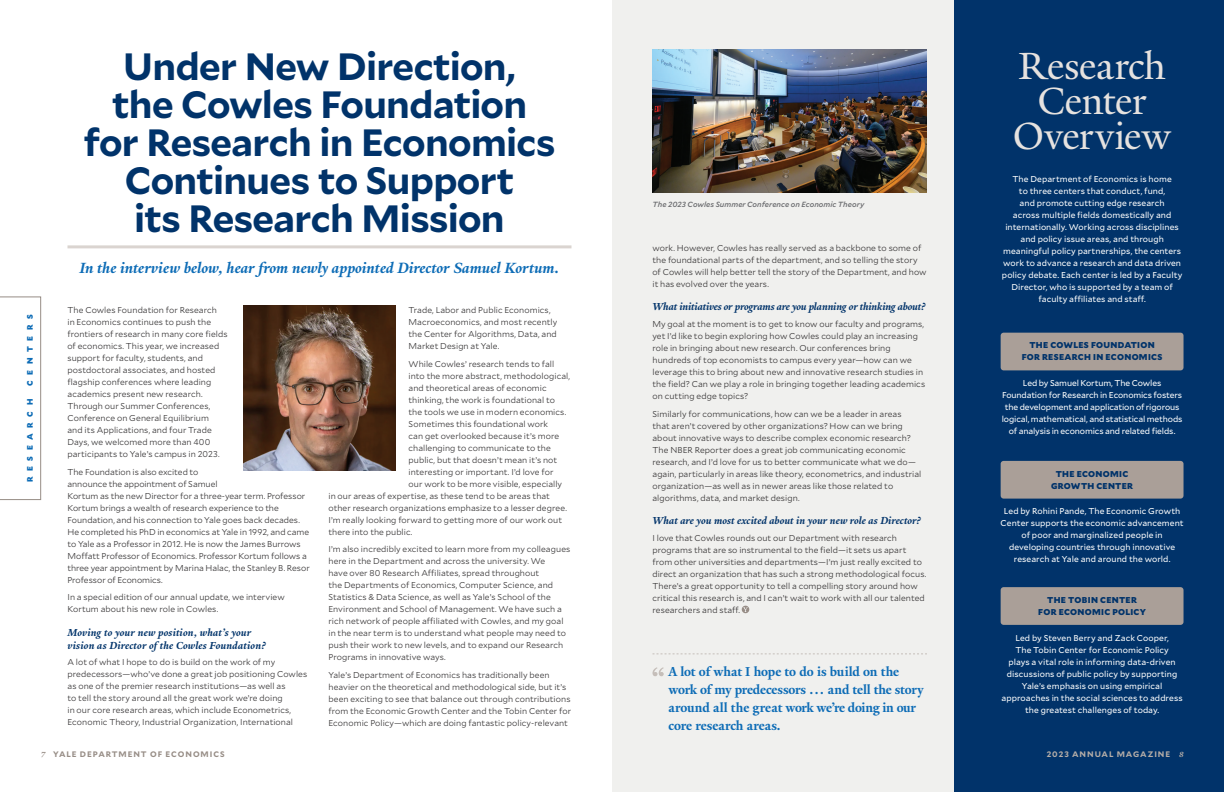
<style>
.page{position:relative;width:1224px;height:792px;background:#fff}
.page>*{position:absolute;margin:0;border:0;box-sizing:border-box;transform-origin:0 0}
.Section_Head_2{font:41px/35px "Yale New";letter-spacing:-.005em;color:#e6e2df;text-align:center}
.Dark_Blue_Section_Head{font:700 38px/38px "Mallory";letter-spacing:-.02em;color:#01336a;text-align:center}
.Light_Blue_Section_Subhead{font:italic 700 16px "Yale New";letter-spacing:.005em;color:#0d6cb6}
.Callout{font:700 14px/18px "Yale New";letter-spacing:-.01em;color:#0d6cb6}
.Sub-Sub_2{font:italic 700 11px/13px "Yale New";letter-spacing:.005em;color:#01336a}
.Sub-Sub_2-2{font:italic 700 11px "Yale New";letter-spacing:-.015em;color:#01336a}
.Copy{font:300 8.5px/12px "Mallory";letter-spacing:.005em;color:#312f30}
.Copy-2{font:8.5px/12px "Mallory";letter-spacing:.005em;color:#fff;text-align:center}
.Copy-3{font:8.5px/12px "Mallory";letter-spacing:-.015em;color:#fff;text-align:center}
.Sub-Sub_Head_Boxed_KO{font:900 8.5px/12px "Mallory";letter-spacing:.035em;color:#01336a;text-align:center}
.t1{font:700 8px "Mallory";letter-spacing:.12em;color:#978d86}
.Copy-4{font:700 8px "Mallory";letter-spacing:.11em;color:#b6aea8}
.Category{font:900 8px "Mallory";letter-spacing:.7em;color:#0d6cb6}
.t2{font:italic 500 7.5px "Mallory";letter-spacing:.005em;color:#6c6d70}
.s1{font-family:"Yale New";font-style:italic}
</style>
<div class="page">
<div style="left:612px;top:0;width:612px;height:792px;background:#f0f0ee"></div>
<div style="left:955px;top:0;width:269px;height:792px;background:#01336a"></div>
<div style="left:1001px;top:333px;width:183px;height:37px;background:#aa9f98;border-radius:3px"></div>
<div style="left:1001px;top:461px;width:183px;height:38px;background:#aa9f98;border-radius:3px"></div>
<div style="left:1001px;top:587px;width:183px;height:38px;background:#aa9f98;border-radius:3px"></div>
<div style="left:742px;top:606px;width:7px;height:7px;background:#978d86;border-radius:50%"></div>
<svg style="left:743px;top:607px;width:5px;height:5px"></svg>
<hr style="left:68px;top:245px;width:504px;height:3px;background:#dad4d0">
<svg style="left:0;top:297px;width:41px;height:203px"></svg>
<img style="left:652px;top:49px;width:275px;height:144px">
<img style="left:243px;top:306px;width:153px;height:164px">
<svg style="left:652px;top:653px;width:275px;height:1px"></svg>
<svg style="left:652px;top:667px;width:12px;height:9px"></svg>
<p class="Dark_Blue_Section_Head" style="left:84px;top:45px;width:473px">Under New Direction,<br>the Cowles Foundation for Research in Economics<br>Continues to Support<br>its Research Mission</p>
<p class="Light_Blue_Section_Subhead" style="left:80px;top:259px;width:481px">In the interview below, hear from newly appointed Director Samuel Kortum.</p>
<p class="Category" style="left:24px;top:386px;width:73px;rotate:-90deg">CENTERS</p>
<p class="Category" style="left:24px;top:482px;width:85px;rotate:-90deg">RESEARCH</p>
<p class="Copy" style="left:68px;top:303px;width:162px">The Cowles Foundation for Research<br>in Economics continues to push the frontiers of research in many core fields of economics. This year, we increased support for faculty, students, and postdoctoral associates, and hosted flagship conferences where leading academics present new research.<br>Through our Summer Conferences, Conference on General Equilibrium<br>and its Applications, and four Trade Days, we welcomed more than 400 participants to Yale’s campus in 2023.</p>
<p class="Copy" style="left:68px;top:465px;width:244px">The Foundation is also excited to<br>announce the appointment of Samuel<br>Kortum as the new Director for a three-year term. Professor Kortum brings a wealth of research experience to the Foundation, and his connection to Yale goes back decades.<br>He completed his PhD in economics at Yale in 1992, and came to Yale as a Professor in 2012. He is now the James Burrows Moffatt Professor of Economics. Professor Kortum follows a three year appointment by Marina Halac, the Stanley B. Resor Professor of Economics.</p>
<p class="Copy" style="left:68px;top:591px;width:219px">In a special edition of our annual update, we interview<br>Kortum about his new role in Cowles.</p>
<p class="Sub-Sub_2" style="left:68px;top:626px;width:200px">Moving to your new position, what’s your vision as Director of the Cowles Foundation?</p>
<p class="Copy" style="left:68px;top:656px;width:241px">A lot of what I hope to do is build on the work of my predecessors—who’ve done a great job positioning Cowles as one of the premier research institutions—as well as<br>to tell the story around all the great work we’re doing<br>in our core research areas, which include Econometrics, Economic Theory, Industrial Organization, International</p>
<p class="t1" style="left:41px;top:748px;width:185px"><span class="s1">7</span> YALE DEPARTMENT OF ECONOMICS</p>
<p class="Copy" style="left:409px;top:303px;width:150px">Trade, Labor and Public Economics,<br>Macroeconomics, and most recently the Center for Algorithms, Data, and<br>Market Design at Yale.</p>
<p class="Copy" style="left:409px;top:357px;width:147px">While Cowles’ research tends to fall</p>
<p class="Copy" style="left:409px;top:369px;width:163px">into the more abstract, methodological,</p>
<p class="Copy" style="left:409px;top:381px;width:140px">and theoretical areas of economic</p>
<p class="Copy" style="left:409px;top:393px;width:148px">thinking, the work is foundational to</p>
<p class="Copy" style="left:409px;top:405px;width:159px">the tools we use in modern economics.</p>
<p class="Copy" style="left:409px;top:417px;width:141px">Sometimes this foundational work</p>
<p class="Copy" style="left:409px;top:429px;width:152px">can get overlooked because it’s more</p>
<p class="Copy" style="left:409px;top:441px;width:144px">challenging to communicate to the</p>
<p class="Copy" style="left:409px;top:453px;width:150px">public, but that doesn’t mean it’s not</p>
<p class="Copy" style="left:409px;top:465px;width:146px">interesting or important. I’d love for</p>
<p class="Copy" style="left:409px;top:477px;width:155px">our work to be more visible, especially</p>
<p class="Copy" style="left:328px;top:489px;width:223px">in our areas of expertise, as these tend to be areas that</p>
<p class="Copy" style="left:328px;top:501px;width:240px">other research organizations emphasize to a lesser degree.</p>
<p class="Copy" style="left:328px;top:513px;width:235px">I’m really looking forward to getting more of our work out</p>
<p class="Copy" style="left:328px;top:525px;width:85px">there into the public.</p>
<p class="Copy" style="left:328px;top:543px;width:243px">I’m also incredibly excited to learn more from my colleagues here in the Department and across the university. We<br>have over 80 Research Affiliates, spread throughout<br>the Departments of Economics, Computer Science, and Statistics &amp; Data Science, as well as Yale’s School of the Environment and School of Management. We have such a rich network of people affiliated with Cowles, and my goal in the near term is to understand what people may need to push their work to new levels, and to expand our Research Programs in innovative ways.</p>
<p class="Copy" style="left:328px;top:669px;width:244px">Yale’s Department of Economics has traditionally been heavier on the theoretical and methodological side, but it’s been exciting to see that balance out through contributions from the Economic Growth Center and the Tobin Center for Economic Policy—which are doing fantastic policy-relevant</p>
<p class="t2" style="left:652px;top:199px;width:213px">The 2023 Cowles Summer Conference on Economic Theory</p>
<p class="Copy" style="left:652px;top:241px;width:276px">work. However, Cowles has really served as a backbone to some of the foundational parts of the department, and so telling the story of Cowles will help better tell the story of the Department, and how it has evolved over the years.</p>
<p class="Sub-Sub_2-2" style="left:652px;top:300px;width:275px">What initiatives or programs are you planning or thinking about?</p>
<p class="Copy" style="left:652px;top:317px;width:274px">My goal at the moment is to get to know our faculty and programs, yet I’d like to begin exploring how Cowles could play an increasing role in bringing about new research. Our conferences bring hundreds of top economists to campus every year—how can we leverage this to bring about new and innovative research studies in the field? Can we play a role in bringing together leading academics on cutting edge topics?</p>
<p class="Copy" style="left:652px;top:407px;width:270px">Similarly for communications, how can we be a leader in areas<br>that aren’t covered by other organizations? How can we bring about innovative ways to describe complex economic research?<br>The NBER Reporter does a great job communicating economic research, and I’d love for us to better communicate what we do— again, particularly in areas like theory, econometrics, and industrial organization—as well as in newer areas like those related to algorithms, data, and market design.</p>
<p class="Sub-Sub_2" style="left:652px;top:514px;width:270px">What are you most excited about in your new role as Director?</p>
<p class="Copy" style="left:652px;top:531px;width:275px">I love that Cowles rounds out our Department with research programs that are so instrumental to the field—it sets us apart from other universities and departments—I’m just really excited to direct an organization that has such a strong methodological focus.<br>There’s a great opportunity to tell a compelling story around how critical this research is, and I can’t wait to work with all our talented researchers and staff.</p>
<p class="Callout" style="left:668px;top:662px;width:257px">A lot of what I hope to do is build on the work of my predecessors … and tell the story around all the great work we’re doing in our core research areas.</p>
<p class="Section_Head_2" style="left:1013px;top:49px;width:159px">Research<br>Center<br>Overview</p>
<p class="Copy-2" style="left:1002px;top:173px;width:182px">The Department of Economics is home<br>to three centers that conduct, fund,<br>and promote cutting edge research<br>across multiple fields domestically and internationally. Working across disciplines and policy issue areas, and through meaningful policy partnerships, the centers work to advance a research and data driven policy debate. Each center is led by a Faculty Director, who is supported by a team of faculty affiliates and staff.</p>
<p class="Sub-Sub_Head_Boxed_KO" style="left:1022px;top:339px;width:142px">THE COWLES FOUNDATION<br>FOR RESEARCH IN ECONOMICS</p>
<p class="Copy-3" style="left:1002px;top:377px;width:182px">Led by Samuel Kortum, The Cowles Foundation for Research in Economics fosters the development and application of rigorous logical, mathematical, and statistical methods of analysis in economics and related fields.</p>
<p class="Sub-Sub_Head_Boxed_KO" style="left:1051px;top:467px;width:83px">THE ECONOMIC<br>GROWTH CENTER</p>
<p class="Copy-2" style="left:1001px;top:505px;width:185px">Led by Rohini Pande, The Economic Growth Center supports the economic advancement of poor and marginalized people in developing countries through innovative research at Yale and around the world.</p>
<p class="Sub-Sub_Head_Boxed_KO" style="left:1038px;top:593px;width:109px">THE TOBIN CENTER<br>FOR ECONOMIC POLICY</p>
<p class="Copy-2" style="left:1002px;top:631px;width:183px">Led by Steven Berry and Zack Cooper,<br>The Tobin Center for Economic Policy<br>plays a vital role in informing data-driven discussions of public policy by supporting Yale’s emphasis on using empirical approaches in the social sciences to address the greatest challenges of today.</p>
<p class="Copy-4" style="left:1047px;top:748px;width:138px">2023 ANNUAL MAGAZINE <span class="s1">8</span></p>
</div>
